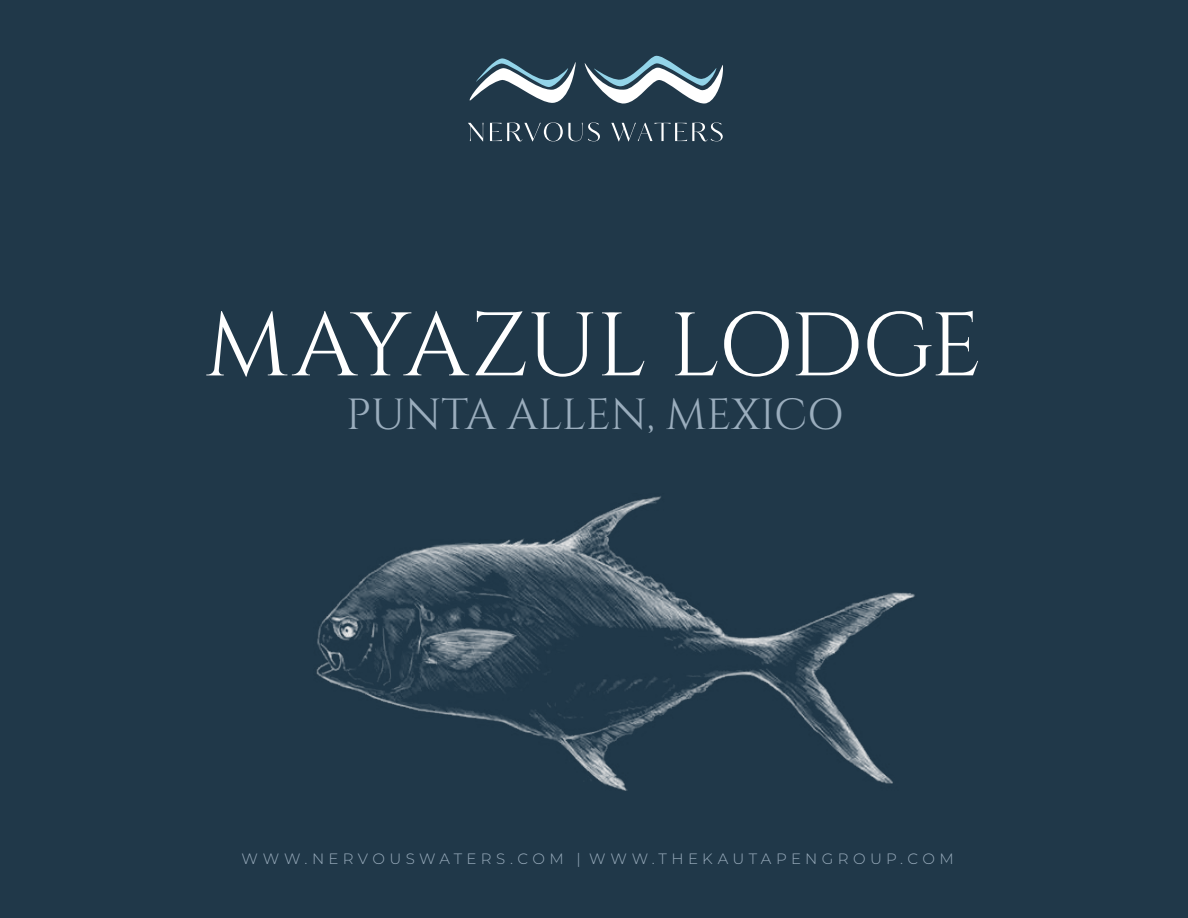
<style>
.page{position:relative;width:1188px;height:918px;background:#203849}
.page>*{position:absolute;margin:0;border:0;box-sizing:border-box;transform-origin:0 0}
.t1{font:90px "Cinzel";letter-spacing:-.025em;color:#fff}
.t2{font:43.5px "Cinzel";color:#9aadbd}
.t3{font:300 15px "Montserrat";letter-spacing:.295em;color:#9aadbd}
</style>
<div class="page">
<svg style="left:468px;top:123px;width:16px;height:18px"></svg>
<svg style="left:490px;top:122px;width:110px;height:19px"></svg>
<svg style="left:611px;top:122px;width:112px;height:19px"></svg>
<svg style="left:469px;top:58px;width:107px;height:45px"></svg>
<svg style="left:585px;top:55px;width:138px;height:49px"></svg>
<img style="left:316px;top:496px;width:599px;height:295px">
<h1 class="t1" style="left:205px;top:293px;width:779px">MAYAZUL LODGE</h1>
<h2 class="t2" style="left:346px;top:389px;width:499px">PUNTA ALLEN, MEXICO</h2>
<p class="t3" style="left:242px;top:848px;width:714px">WWW.NERVOUSWATERS.COM | WWW.THEKAUTAPENGROUP.COM</p>
</div>
